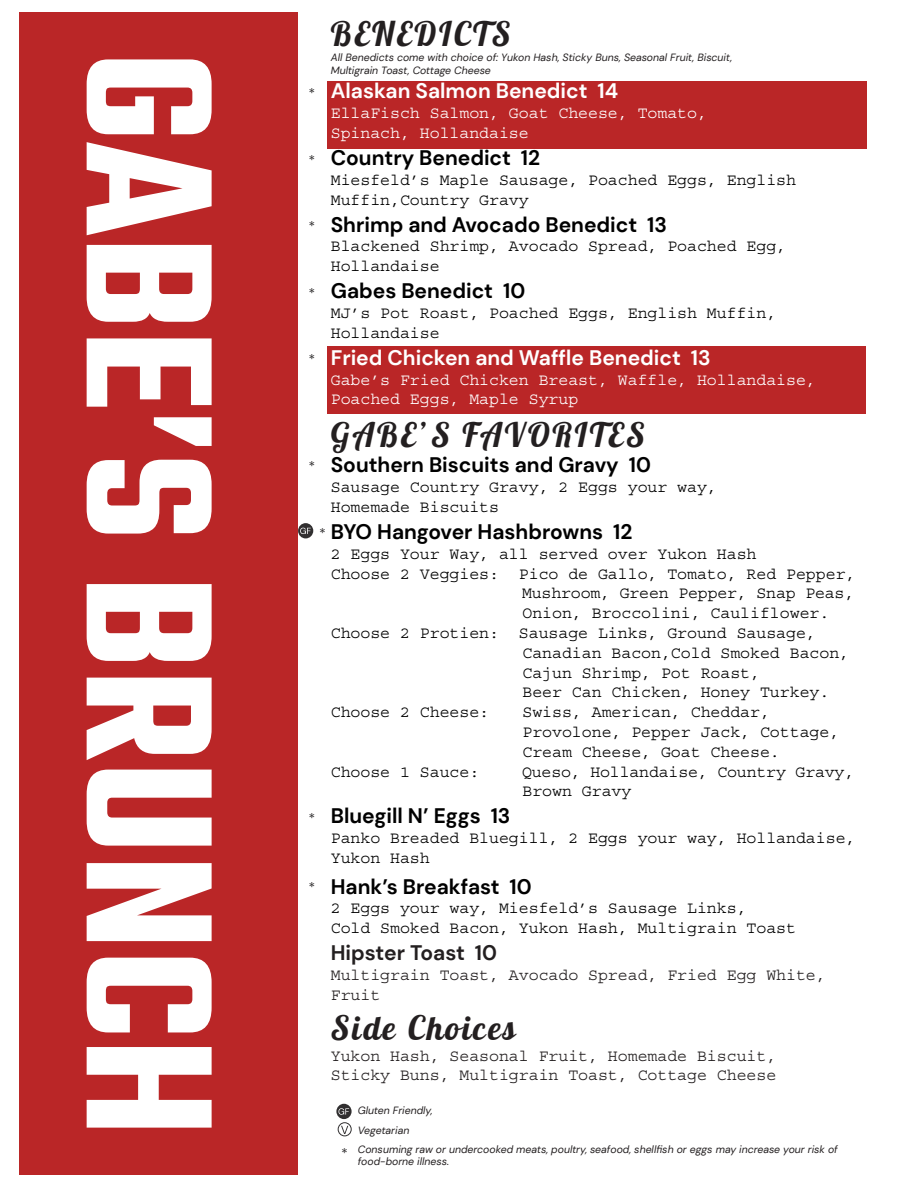
<style>
.page{position:relative;width:918px;height:1188px;background:#fff}
.page>*{position:absolute;margin:0;border:0;box-sizing:border-box;transform-origin:0 0}
.t1{font:600 196.5px "Teko";color:#fff}
.t2{font:33px "Galada";letter-spacing:.08em;color:#231f20}
.t3{font:700 21px "DM Sans";color:#000}
.t4{font:700 21px "DM Sans";color:#fff}
.t5{font:700 21px "DM Sans";color:#231f20}
.t6{font:16.5px/19.8px "Courier Std";color:#000}
.t7{font:16.5px/19.8px "Courier Std";color:#231f20}
.t8{font:16.5px/19.8px "Courier Std";color:#fff}
.t9{font:italic 10.5px/12.6px "DM Sans";color:#231f20}
</style>
<div class="page">
<div style="left:328px;top:81px;width:539px;height:67px;background:#ba2627"></div>
<div style="left:328px;top:346px;width:538px;height:67px;background:#ba2627"></div>
<div style="left:20px;top:13px;width:278px;height:1162px;background:#ba2627"></div>
<div style="left:338px;top:1122px;width:14px;height:14px;border:1px solid #312f30;border-radius:50%"></div>
<svg style="left:341px;top:1126px;width:7px;height:8px"></svg>
<svg style="left:336px;top:1104px;width:16px;height:15px"></svg>
<svg style="left:338px;top:1108px;width:11px;height:7px"></svg>
<svg style="left:298px;top:523px;width:15px;height:15px"></svg>
<svg style="left:300px;top:528px;width:11px;height:6px"></svg>
<p class="t1" style="left:267px;top:52px;width:1086px;rotate:90deg">GABE’S BRUNCH</p>
<p class="t2" style="left:331px;top:16px;width:181px">BENEDICTS</p>
<p class="t4" style="left:331px;top:78px;width:289px">Alaskan Salmon Benedict 14</p>
<p class="t8" style="left:331px;top:103px;width:378px">EllaFisch Salmon, Goat Cheese, Tomato,<br>Spinach, Hollandaise</p>
<p class="t3" style="left:331px;top:144px;width:211px">Country Benedict 12</p>
<p class="t6" style="left:331px;top:170px;width:467px">Miesfeld’s Maple Sausage, Poached Eggs, English<br>Muffin,Country Gravy</p>
<p class="t3" style="left:331px;top:211px;width:338px">Shrimp and Avocado Benedict 13</p>
<p class="t6" style="left:331px;top:236px;width:457px">Blackened Shrimp, Avocado Spread, Poached Egg,<br>Hollandaise</p>
<p class="t3" style="left:331px;top:278px;width:196px">Gabes Benedict 10</p>
<p class="t6" style="left:331px;top:303px;width:447px">MJ’s Pot Roast, Poached Eggs, English Muffin,<br>Hollandaise</p>
<p class="t4" style="left:331px;top:344px;width:381px">Fried Chicken and Waffle Benedict 13</p>
<p class="t8" style="left:331px;top:370px;width:487px">Gabe’s Fried Chicken Breast, Waffle, Hollandaise,<br>Poached Eggs, Maple Syrup</p>
<p class="t9" style="left:331px;top:51px;width:403px">All Benedicts come with choice of: Yukon Hash, Sticky Buns, Seasonal Fruit, Biscuit,<br>Multigrain Toast, Cottage Cheese</p>
<p class="t2" style="left:331px;top:417px;width:316px">GABE’S FAVORITES</p>
<p class="t3" style="left:331px;top:452px;width:322px">Southern Biscuits and Gravy 10</p>
<p class="t6" style="left:331px;top:477px;width:388px">Sausage Country Gravy, 2 Eggs your way,<br>Homemade Biscuits</p>
<p class="t3" style="left:331px;top:519px;width:303px">BYO Hangover Hashbrowns 12</p>
<p class="t6" style="left:331px;top:544px;width:427px">2 Eggs Your Way, all served over Yukon Hash</p>
<p class="t6" style="left:522px;top:564px;width:335px;text-align:justify;text-indent:-191px">Choose 2 Veggies: Pico de Gallo, Tomato, Red Pepper, Mushroom, Green Pepper, Snap Peas, Onion, Broccolini, Cauliflower.</p>
<p class="t6" style="left:522px;top:623px;width:328px;text-indent:-192px">Choose 2 Protien: Sausage Links, Ground Sausage, Canadian Bacon,Cold Smoked Bacon, Cajun Shrimp, Pot Roast,<br>Beer Can Chicken, Honey Turkey.</p>
<p class="t6" style="left:331px;top:702px;width:160px">Choose 2 Cheese:</p>
<p class="t6" style="left:522px;top:702px;width:318px">Swiss, American, Cheddar,<br>Provolone, Pepper Jack, Cottage,<br>Cream Cheese, Goat Cheese.</p>
<p class="t6" style="left:331px;top:762px;width:150px">Choose 1 Sauce:</p>
<p class="t6" style="left:522px;top:762px;width:334px">Queso, Hollandaise, Country Gravy,<br>Brown Gravy</p>
<p class="t3" style="left:331px;top:803px;width:181px">Bluegill N’ Eggs 13</p>
<p class="t6" style="left:331px;top:828px;width:526px">Panko Breaded Bluegill, 2 Eggs your way, Hollandaise,<br>Yukon Hash</p>
<p class="t3" style="left:331px;top:873px;width:203px">Hank’s Breakfast 10</p>
<p class="t6" style="left:331px;top:898px;width:467px">2 Eggs your way, Miesfeld’s Sausage Links,<br>Cold Smoked Bacon, Yukon Hash, Multigrain Toast</p>
<p class="t5" style="left:331px;top:940px;width:168px">Hipster Toast 10</p>
<p class="t7" style="left:331px;top:965px;width:497px">Multigrain Toast, Avocado Spread, Fried Egg White,<br>Fruit</p>
<p class="t2" style="left:331px;top:1009px;width:187px">Side Choices</p>
<p class="t7" style="left:331px;top:1046px;width:447px">Yukon Hash, Seasonal Fruit, Homemade Biscuit,</p>
<p class="t7" style="left:331px;top:1066px;width:447px">Sticky Buns, Multigrain Toast, Cottage Cheese</p>
<p class="t9" style="left:358px;top:1104px;width:76px">Gluten Friendly,</p>
<p class="t9" style="left:358px;top:1124px;width:53px">Vegetarian</p>
<p class="t9" style="left:358px;top:1143px;width:481px">Consuming raw or undercooked meats, poultry, seafood, shellfish or eggs may increase your risk of food-borne illness.</p>
</div>
